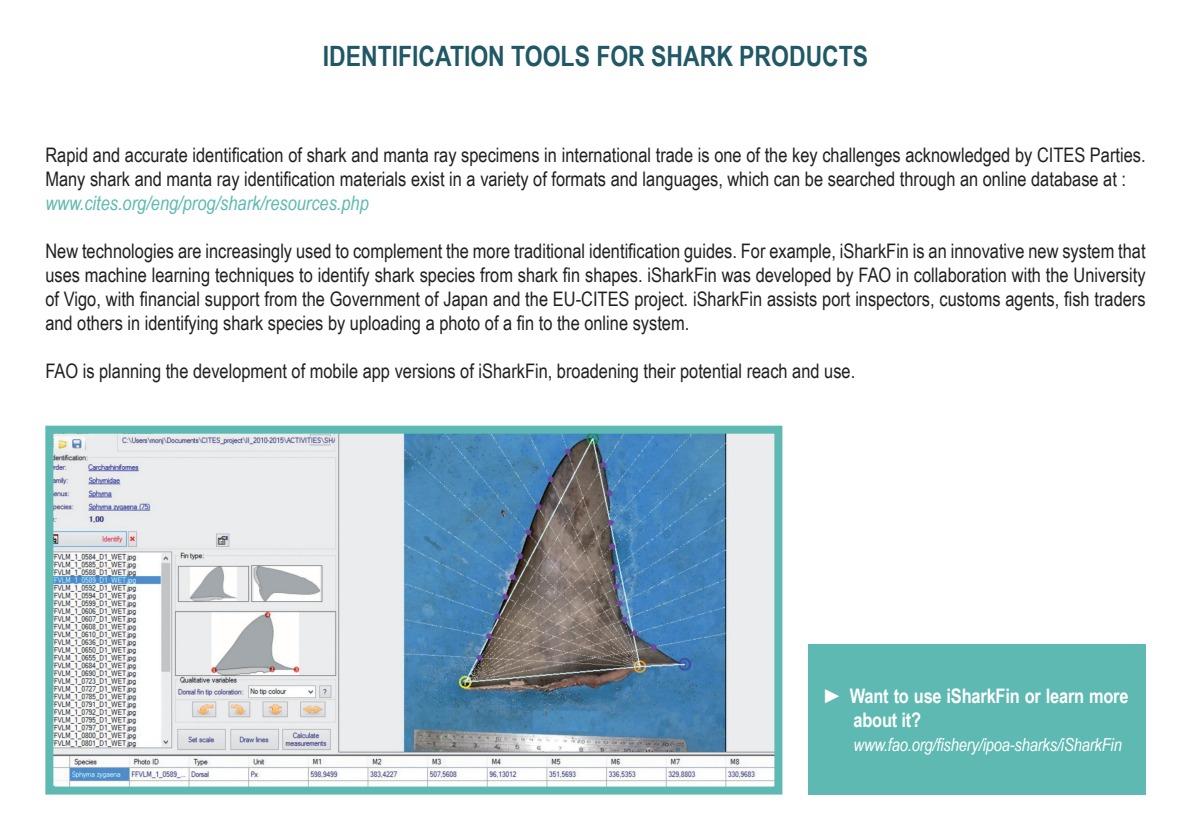
<style>
.page{position:relative;width:1191px;height:840px;background:#fff}
.page>*{position:absolute;margin:0;border:0;box-sizing:border-box;transform-origin:0 0}
.t1{font:700 28px "Arial Narrow";color:#215865}
.t2{font:20px/24px "Arial Narrow";color:#231f20}
.t3{font:italic 20px "Arial Narrow";color:#5db9b1}
.t4{font:700 20px/24px "Arial Narrow";letter-spacing:-.01em;color:#fff}
.t5{font:italic 18px "Arial Narrow";letter-spacing:-.01em;color:#fff}
</style>
<div class="page">
<img style="left:54px;top:434px;width:719px;height:351px">
<div style="left:45px;top:425px;width:737px;height:369px;border:8px solid #5db9b1"></div>
<div style="left:808px;top:644px;width:337px;height:150px;background:#5db9b1"></div>
<h1 class="t1" style="left:323px;top:35px;width:547px">IDENTIFICATION TOOLS FOR SHARK PRODUCTS</h1>
<p class="t2" style="left:45px;top:142px;width:1101px">Rapid and accurate identification of shark and manta ray specimens in international trade is one of the key challenges acknowledged by CITES Parties.<br>Many shark and manta ray identification materials exist in a variety of formats and languages, which can be searched through an online database at :</p>
<p class="t3" style="left:45px;top:192px;width:325px">www.cites.org/eng/prog/shark/resources.php</p>
<p class="t2" style="left:45px;top:238px;width:1101px;text-align:justify">New technologies are increasingly used to complement the more traditional identification guides. For example, iSharkFin is an innovative new system that uses machine learning techniques to identify shark species from shark fin shapes. iSharkFin was developed by FAO in collaboration with the University of Vigo, with financial support from the Government of Japan and the EU-CITES project. iSharkFin assists port inspectors, customs agents, fish traders and others in identifying shark species by uploading a photo of a fin to the online system.</p>
<p class="t2" style="left:45px;top:358px;width:811px">FAO is planning the development of mobile app versions of iSharkFin, broadening their potential reach and use.</p>
<p class="t4" style="left:853px;top:682px;width:276px;text-indent:-28px">► Want to use iSharkFin or learn more about it?</p>
<p class="t5" style="left:853px;top:734px;width:270px">www.fao.org/fishery/ipoa-sharks/iSharkFin</p>
</div>
